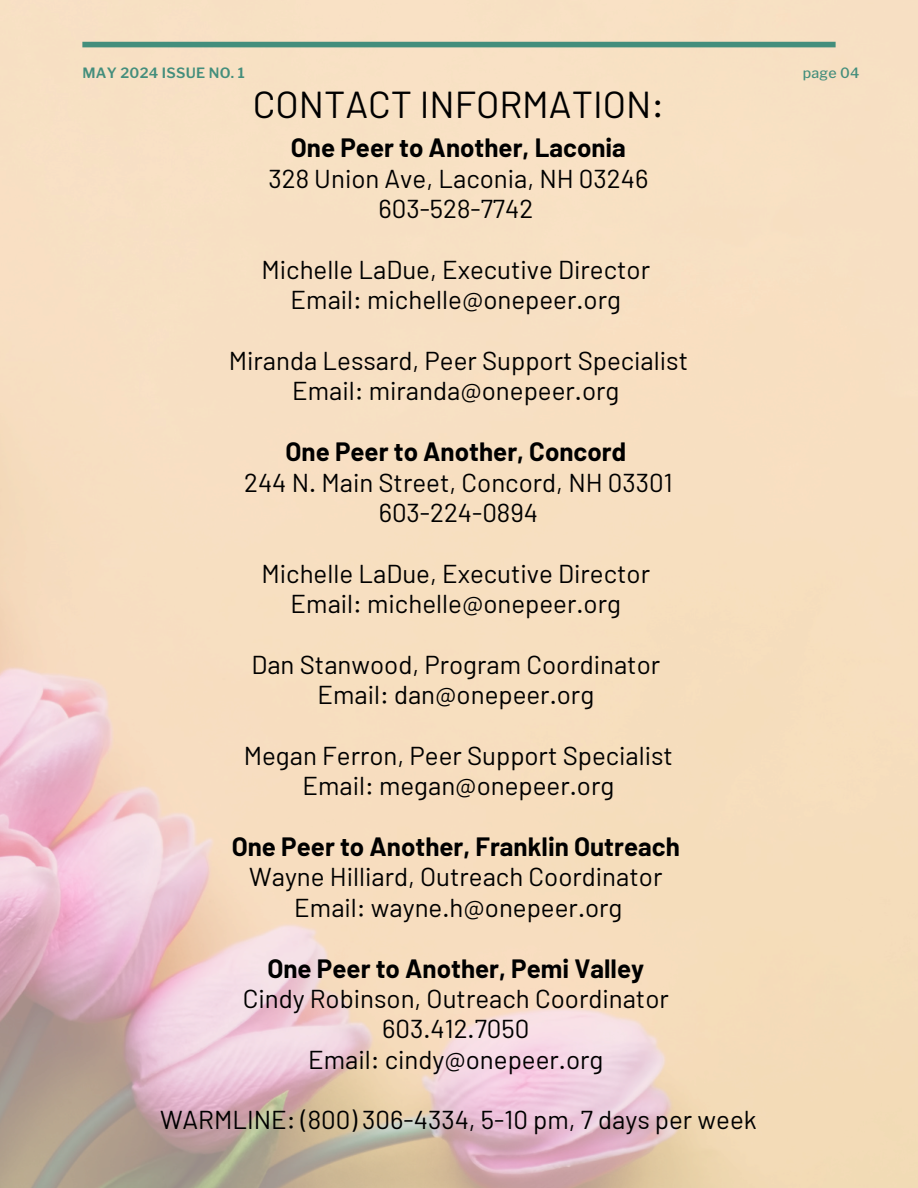
<style>
.page{position:relative;width:918px;height:1188px;background:#fff}
.page>*{position:absolute;margin:0;border:0;box-sizing:border-box;transform-origin:0 0}
.t1{font:37.5px "Barlow";color:#000}
.t2{font:25.8px/30.3px "Barlow";color:#000;text-align:center}
.t3{font:600 14.1px "Libre Franklin";letter-spacing:.02em;color:#438e7c}
.t4{font:500 14.1px "Libre Franklin";letter-spacing:.02em;color:#438e7c}
.s1{font-weight:700}
</style>
<div class="page">
<div style="left:82px;top:42px;width:754px;height:5px;background:#438e7c"></div>
<h2 class="t3" style="left:82px;top:64px;width:164px">MAY 2024 ISSUE NO. 1</h2>
<h2 class="t4" style="left:803px;top:64px;width:58px">page 04</h2>
<h2 class="t1" style="left:253px;top:81px;width:413px">CONTACT INFORMATION:</h2>
<p class="t2" style="left:268px;top:132px;width:381px"><span class="s1">One Peer to Another, Laconia<br></span>328 Union Ave, Laconia, NH 03246<br>603-528-7742</p>
<h3 class="t2" style="left:261px;top:253px;width:390px">Michelle LaDue, Executive Director<br>Email: michelle@onepeer.org</h3>
<h1 class="t2" style="left:229px;top:345px;width:461px">Miranda Lessard, Peer Support Specialist<br>Email: miranda@onepeer.org</h1>
<h2 class="t2" style="left:244px;top:436px;width:430px"><span class="s1">One Peer to Another, Concord<br></span>244 N. Main Street, Concord, NH 03301<br>603-224-0894</h2>
<h2 class="t2" style="left:261px;top:557px;width:390px">Michelle LaDue, Executive Director<br>Email: michelle@onepeer.org</h2>
<h2 class="t2" style="left:251px;top:648px;width:410px">Dan Stanwood, Program Coordinator<br>Email: dan@onepeer.org</h2>
<h2 class="t2" style="left:244px;top:739px;width:431px">Megan Ferron, Peer Support Specialist<br>Email: megan@onepeer.org</h2>
<h2 class="t2" style="left:232px;top:831px;width:450px"><span class="s1">One Peer to Another, Franklin Outreach<br></span>Wayne Hilliard, Outreach Coordinator<br>Email: wayne.h@onepeer.org</h2>
<h2 class="t2" style="left:243px;top:952px;width:428px"><span class="s1">One Peer to Another, Pemi Valley<br></span>Cindy Robinson, Outreach Coordinator<br>603.412.7050<br>Email: cindy@onepeer.org</h2>
<h2 class="t2" style="left:160px;top:1104px;width:598px">WARMLINE: (800) 306-4334, 5-10 pm, 7 days per week</h2>
</div>
